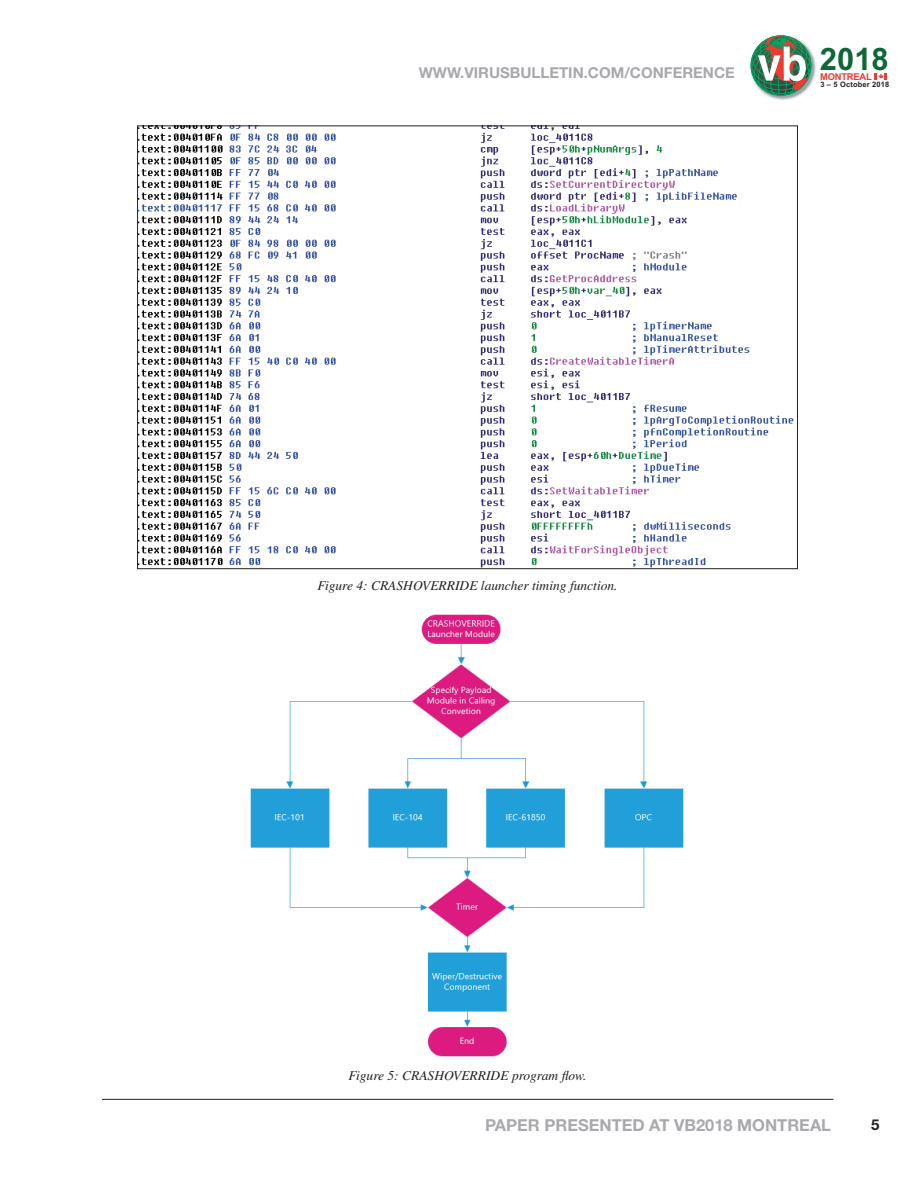
<style>
.page{position:relative;width:918px;height:1188px;background:#fff}
.page>*{position:absolute;margin:0;border:0;box-sizing:border-box;transform-origin:0 0}
.t1{font:700 30.9px "Arial";color:#0d6736}
.t2{font:700 16.5px "Helvetica Neue";color:#a8a9ad}
.t3{font:700 15px "Helvetica Neue";color:#a8a9ad}
.t4{font:700 15px "Helvetica Neue";color:#231f20}
.t5{font:italic 13.5px "Times";color:#231f20}
.t6{font:700 9.45px "Arial";letter-spacing:-.025em;color:#ee3b32}
.t7{font:700 7.5px "Arial";letter-spacing:.02em;color:#231f20}
</style>
<div class="page">
<hr style="left:102px;top:1099px;width:731px;height:1px;background:#231f20">
<img style="left:766px;top:35px;width:50px;height:65px">
<svg style="left:750px;top:36px;width:62px;height:59px"></svg>
<svg style="left:875px;top:73px;width:12px;height:7px"></svg>
<div style="left:878px;top:73px;width:6px;height:7px;background:#fff"></div>
<svg style="left:878px;top:73px;width:6px;height:6px"></svg>
<img style="left:139px;top:128px;width:655px;height:439px">
<img style="left:250px;top:614px;width:434px;height:443px">
<h1 class="t1" style="left:820px;top:37px;width:70px">2018</h1>
<p class="t7" style="left:820px;top:79px;width:70px">3 – 5 October 2018</p>
<p class="t3" style="left:419px;top:63px;width:318px">WWW.VIRUSBULLETIN.COM/CONFERENCE</p>
<p class="t6" style="left:820px;top:70px;width:53px">MONTREAL</p>
<p class="t5" style="left:317px;top:578px;width:302px">Figure 4: CRASHOVERRIDE launcher timing function.</p>
<p class="t5" style="left:348px;top:1068px;width:240px">Figure 5: CRASHOVERRIDE program flow.</p>
<p class="t2" style="left:485px;top:1115px;width:347px">PAPER PRESENTED AT VB2018 MONTREAL</p>
<p class="t4" style="left:871px;top:1115px;width:10px">5</p>
</div>
